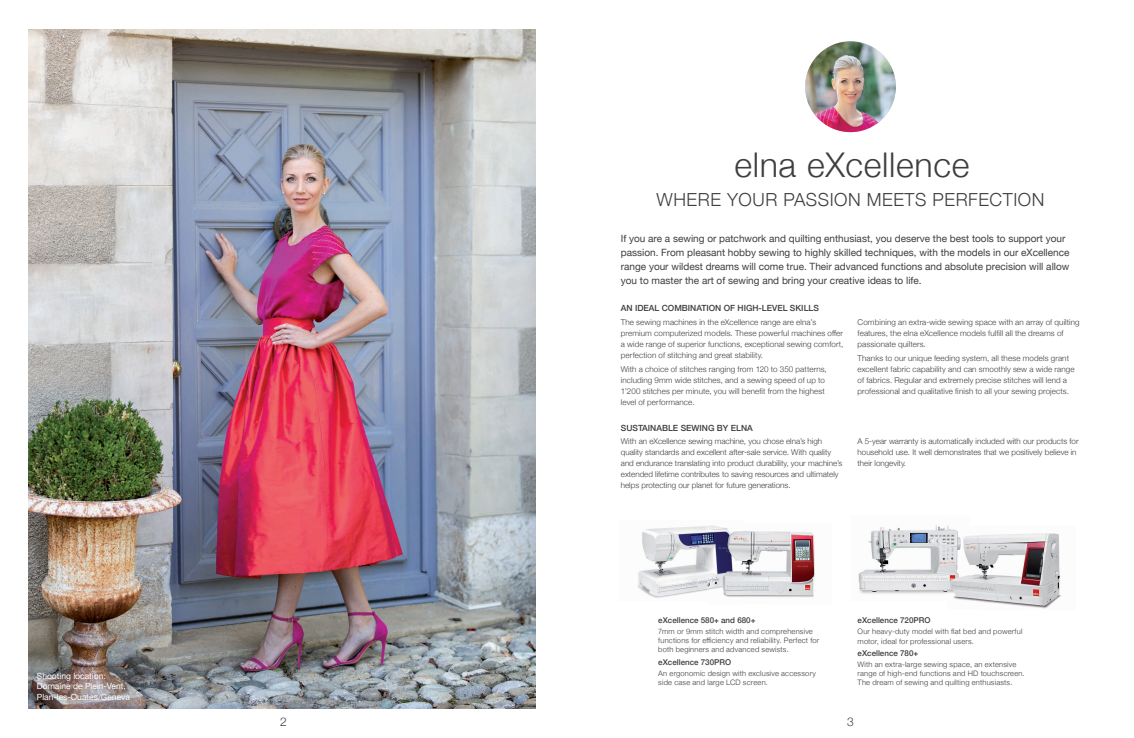
<style>
.page{position:relative;width:1134px;height:738px;background:#fff}
.page>*{position:absolute;margin:0;border:0;box-sizing:border-box;transform-origin:0 0}
.t1{font:300 34px "Helvetica Neue";letter-spacing:.02em;color:#3e3e3f}
.t2{font:300 18px "Helvetica Neue";letter-spacing:.03em;color:#3e3e3f}
.t3{font:300 12px "Helvetica Neue";color:#3e3e3f}
.t4{font:10px/14px "Helvetica Neue";color:#3e3e3f}
.t5{font:500 8.5px "Helvetica Neue";color:#3e3e3f}
.t6{font:8.5px/10.2px "Helvetica Neue";color:#fff}
.t7{font:300 8px/11px "Helvetica Neue";letter-spacing:.01em;color:#3e3e3f}
.t8{font:500 8px "Helvetica Neue";color:#3e3e3f}
.t9{font:300 7.5px/9px "Helvetica Neue";letter-spacing:.03em;color:#3e3e3f}
</style>
<div class="page">
<img style="left:868px;top:525px;width:79px;height:18px">
<img style="left:858px;top:543px;width:89px;height:51px">
<img style="left:28px;top:29px;width:508px;height:679px">
<img style="left:805px;top:41px;width:91px;height:91px;border-radius:45px">
<img style="left:970px;top:533px;width:91px;height:48px">
<img style="left:967px;top:581px;width:95px;height:28px">
<img style="left:947px;top:525px;width:23px;height:75px">
<img style="left:637px;top:525px;width:72px;height:73px">
<img style="left:709px;top:525px;width:106px;height:25px">
<img style="left:743px;top:550px;width:72px;height:27px">
<img style="left:743px;top:577px;width:72px;height:21px">
<img style="left:709px;top:549px;width:34px;height:48px">
<p class="t6" style="left:37px;top:671px;width:95px">Shooting location:<br>Domaine de Plein-Vent,<br>Plan-les-Ouates/Geneva</p>
<h1 class="t1" style="left:734px;top:138px;width:237px">elna eXcellence</h1>
<h2 class="t2" style="left:656px;top:185px;width:389px">WHERE YOUR PASSION MEETS PERFECTION</h2>
<p class="t4" style="left:621px;top:232px;width:450px">If you are a sewing or patchwork and quilting enthusiast, you deserve the best tools to support your passion. From pleasant hobby sewing to highly skilled techniques, with the models in our eXcellence range your wildest dreams will come true. Their advanced functions and absolute precision will allow you to master the art of sewing and bring your creative ideas to life.</p>
<p class="t5" style="left:621px;top:301px;width:200px">AN IDEAL COMBINATION OF HIGH-LEVEL SKILLS</p>
<p class="t7" style="left:621px;top:315px;width:224px">The sewing machines in the eXcellence range are elna’s premium computerized models. These powerful machines offer a wide range of superior functions, exceptional sewing comfort, perfection of stitching and great stability.</p>
<p class="t7" style="left:621px;top:362px;width:207px">With a choice of stitches ranging from 120 to 350 patterns, including 9mm wide stitches, and a sewing speed of up to 1’200 stitches per minute, you will benefit from the highest level of performance.</p>
<p class="t7" style="left:857px;top:315px;width:224px">Combining an extra-wide sewing space with an array of quilting features, the elna eXcellence models fulfill all the dreams of passionate quilters.</p>
<p class="t7" style="left:857px;top:351px;width:218px">Thanks to our unique feeding system, all these models grant excellent fabric capability and can smoothly sew a wide range of fabrics. Regular and extremely precise stitches will lend a professional and qualitative finish to all your sewing projects.</p>
<p class="t5" style="left:621px;top:420px;width:133px">SUSTAINABLE SEWING BY ELNA</p>
<p class="t7" style="left:621px;top:435px;width:223px">With an eXcellence sewing machine, you chose elna’s high quality standards and excellent after-sale service. With quality and endurance translating into product durability, your machine’s extended lifetime contributes to saving resources and ultimately helps protecting our planet for future generations.</p>
<p class="t7" style="left:857px;top:435px;width:222px">A 5-year warranty is automatically included with our products for household use. It well demonstrates that we positively believe in their longevity.</p>
<p class="t8" style="left:658px;top:613px;width:99px">eXcellence 580+ and 680+</p>
<p class="t9" style="left:658px;top:626px;width:162px">7mm or 9mm stitch width and comprehensive functions for efficiency and reliability. Perfect for both beginners and advanced sewists.</p>
<p class="t8" style="left:857px;top:613px;width:74px">eXcellence 720PRO</p>
<p class="t9" style="left:857px;top:625px;width:166px;line-height:9.6px">Our heavy-duty model with flat bed and powerful motor, ideal for professional users.</p>
<p class="t8" style="left:857px;top:646px;width:62px">eXcellence 780+</p>
<p class="t8" style="left:658px;top:655px;width:74px">eXcellence 730PRO</p>
<p class="t9" style="left:857px;top:659px;width:169px">With an extra-large sewing space, an extensive range of high-end functions and HD touchscreen.<br>The dream of sewing and quilting enthusiasts.</p>
<p class="t9" style="left:658px;top:667px;width:159px">An ergonomic design with exclusive accessory side case and large LCD screen.</p>
<h3 class="t3" style="left:280px;top:711px;width:8px">2</h3>
<h3 class="t3" style="left:847px;top:711px;width:8px">3</h3>
</div>
